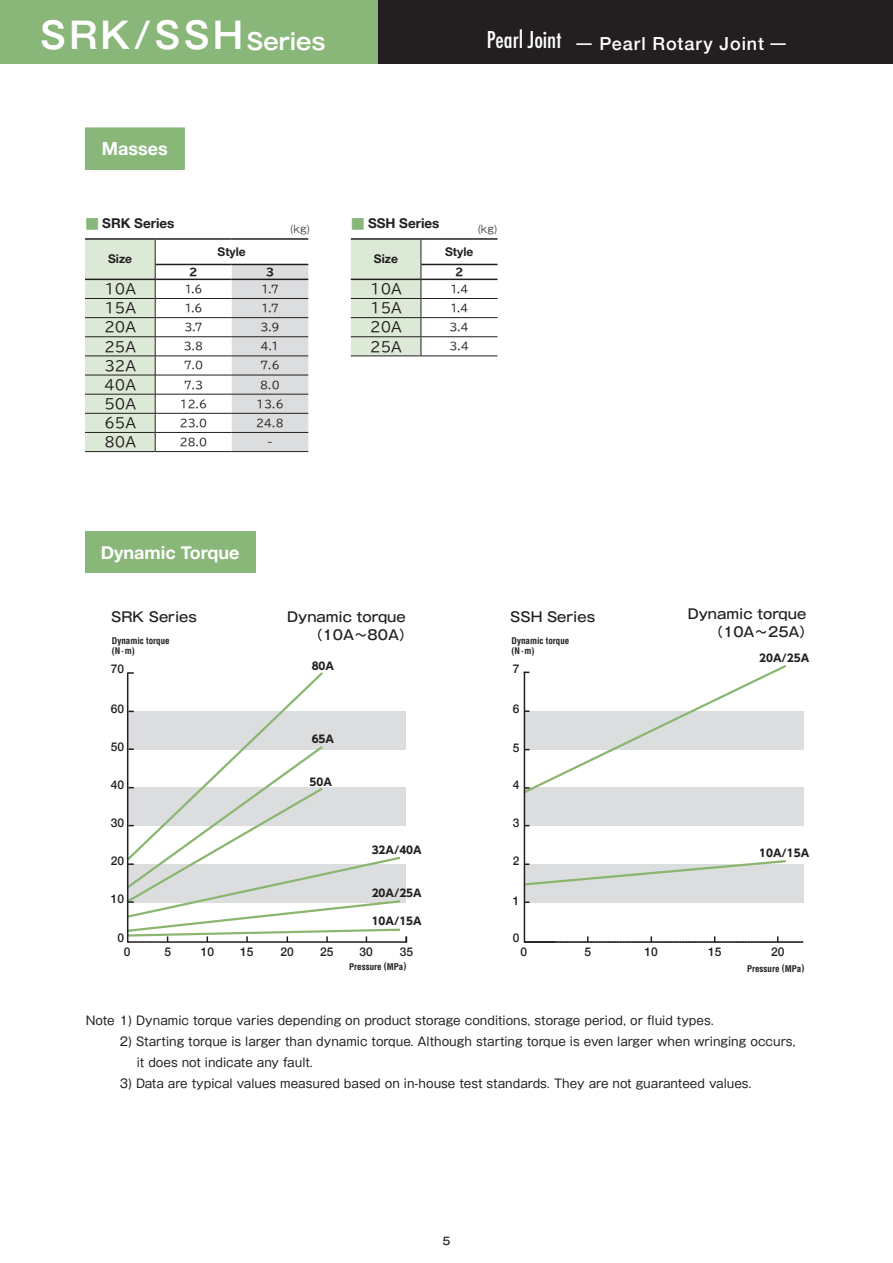
<style>
.page{position:relative;width:893px;height:1263px;background:#fff}
.page>*{position:absolute;margin:0;border:0;box-sizing:border-box;transform-origin:0 0}
.t1{font:700 36px "P Gothic MB101 Pr 6 N De";letter-spacing:.1em;color:#fff;scale:.95 1}
.t2{font:500 18px "Helvetica Neue";letter-spacing:.05em;color:#fff}
.t3{font:700 18px "Helvetica Neue";color:#fff}
.t4{font:13.8px "TBUD Go Std";color:#231f20}
.t5{font:500 13.5px/18px "P Gothic MB101 Pr 6 N";color:#231f20}
.t6{font:700 13.5px "Helvetica Neue";color:#231f20}
.t7{font:12px/21px "P Gothic MB101 Pr 6 N";color:#231f20}
.t8{font:500 12px "Helvetica Neue";color:#231f20}
.t9{font:700 12px "Helvetica Neue";color:#231f20}
.t10{font:10.5px "TBUD Go Std";color:#231f20}
.t11{font:700 10.5px "UD Shin Go Pro";color:#231f20}
.t12{font:300 10.5px "P Gothic MB101 Pr 6 N";color:#231f20}
.t13{font:10.5px "TB Go Std B C6";color:#231f20}
.t14{font:700 expanded 10.5px "TBUD Go Std";color:#231f20}
.t15{font:500 10.5px "P Gothic MB101 Pr 6 N";color:#231f20}
.t16{font:700 condensed 9px/10.8px "Helvetica LT Std";color:#231f20}
.s1{font-size:22.5px}
.s2{font-family:"Futura";font-stretch:condensed;font-size:22.5px}
.s3{font-family:"P Gothic MB101 Pr 6 N";font-weight:400}
.s4{font-family:"P Gothic MB101 Pr 6 N";font-weight:500;color:#89b679}
.s5{font-family:"Koz Go Pr 6 N";font-weight:400;font-stretch:normal}
</style>
<div class="page">
<div style="left:0;top:0;width:378px;height:64px;background:#89b679"></div>
<div style="left:378px;top:0;width:515px;height:64px;background:#231f20"></div>
<hr style="left:85px;top:238px;width:70px;height:2px;background:#231f20">
<hr style="left:155px;top:238px;width:77px;height:2px;background:#231f20">
<hr style="left:232px;top:238px;width:76px;height:2px;background:#231f20">
<svg style="left:85px;top:239px;width:223px;height:213px"></svg>
<hr style="left:155px;top:264px;width:77px;height:1px;background:#231f20">
<hr style="left:232px;top:264px;width:76px;height:1px;background:#231f20">
<svg style="left:523px;top:670px;width:281px;height:273px"></svg>
<hr style="left:524px;top:941px;width:31px;height:2px;background:#231f20">
<svg style="left:525px;top:936px;width:278px;height:7px"></svg>
<svg style="left:126px;top:672px;width:281px;height:270px"></svg>
<hr style="left:351px;top:238px;width:70px;height:2px;background:#231f20">
<hr style="left:421px;top:238px;width:76px;height:2px;background:#231f20">
<svg style="left:351px;top:239px;width:146px;height:117px"></svg>
<hr style="left:421px;top:264px;width:76px;height:1px;background:#231f20">
<div style="left:85px;top:128px;width:99px;height:41px;background:#89b679"></div>
<div style="left:85px;top:128px;width:100px;height:42px;border:1px solid #89b679"></div>
<div style="left:85px;top:531px;width:170px;height:42px;background:#89b679"></div>
<h1 class="t1" style="left:40px;top:15px;width:302px">SRK/SSH<span class="s1">Series</span></h1>
<h2 class="t2" style="left:487px;top:29px;width:302px"><span class="s2">Pearl Joint</span> <span class="s3">ー</span> Pearl Rotary Joint <span class="s3">ー</span></h2>
<h2 class="t3" style="left:102px;top:134px;width:67px">Masses</h2>
<p class="t6" style="left:85px;top:213px;width:91px"><span class="s4">■</span> SRK Series</p>
<p class="t9" style="left:108px;top:250px;width:25px">Size</p>
<p class="t9" style="left:218px;top:242px;width:30px">Style</p>
<p class="t14" style="left:189px;top:266px;width:10px">2</p>
<p class="t14" style="left:266px;top:266px;width:10px">3</p>
<p class="t4" style="left:104px;top:278px;width:33px">10A</p>
<p class="t10" style="left:184px;top:280px;width:20px">1.6</p>
<p class="t10" style="left:261px;top:280px;width:19px">1.7</p>
<p class="t4" style="left:104px;top:297px;width:33px">15A</p>
<p class="t10" style="left:184px;top:299px;width:20px">1.6</p>
<p class="t10" style="left:261px;top:299px;width:19px">1.7</p>
<p class="t4" style="left:104px;top:316px;width:33px">20A</p>
<p class="t10" style="left:184px;top:319px;width:20px">3.7</p>
<p class="t10" style="left:261px;top:319px;width:20px">3.9</p>
<p class="t4" style="left:104px;top:335px;width:33px">25A</p>
<p class="t10" style="left:184px;top:338px;width:21px">3.8</p>
<p class="t10" style="left:261px;top:338px;width:20px">4.1</p>
<p class="t4" style="left:104px;top:354px;width:33px">32A</p>
<p class="t10" style="left:184px;top:357px;width:21px">7.0</p>
<p class="t10" style="left:260px;top:357px;width:21px">7.6</p>
<p class="t4" style="left:104px;top:373px;width:33px">40A</p>
<p class="t10" style="left:184px;top:376px;width:21px">7.3</p>
<p class="t10" style="left:260px;top:376px;width:21px">8.0</p>
<p class="t4" style="left:104px;top:392px;width:33px">50A</p>
<p class="t10" style="left:180px;top:395px;width:29px">12.6</p>
<p class="t10" style="left:256px;top:395px;width:29px">13.6</p>
<p class="t4" style="left:104px;top:412px;width:33px">65A</p>
<p class="t10" style="left:180px;top:414px;width:29px">23.0</p>
<p class="t10" style="left:256px;top:414px;width:29px">24.8</p>
<p class="t4" style="left:104px;top:431px;width:33px">80A</p>
<p class="t10" style="left:180px;top:433px;width:29px">28.0</p>
<p class="t10" style="left:267px;top:433px;width:7px">-</p>
<p class="t12" style="left:290px;top:220px;width:21px">(kg)</p>
<h2 class="t3" style="left:101px;top:538px;width:140px">Dynamic Torque</h2>
<p class="t6" style="left:351px;top:213px;width:90px"><span class="s4">■</span> SSH Series</p>
<p class="t12" style="left:478px;top:220px;width:21px">(kg)</p>
<p class="t9" style="left:374px;top:250px;width:25px">Size</p>
<p class="t9" style="left:445px;top:242px;width:30px">Style</p>
<p class="t14" style="left:455px;top:266px;width:10px">2</p>
<p class="t4" style="left:370px;top:278px;width:33px">10A</p>
<p class="t10" style="left:450px;top:280px;width:20px">1.4</p>
<p class="t4" style="left:370px;top:297px;width:33px">15A</p>
<p class="t10" style="left:450px;top:299px;width:20px">1.4</p>
<p class="t4" style="left:370px;top:316px;width:33px">20A</p>
<p class="t10" style="left:450px;top:319px;width:21px">3.4</p>
<p class="t4" style="left:370px;top:335px;width:33px">25A</p>
<p class="t10" style="left:449px;top:338px;width:21px">3.4</p>
<p class="t5" style="left:111px;top:608px;width:87px">SRK Series</p>
<p class="t16" style="left:112px;top:635px;width:59px">Dynamic torque (N<span class="s5">･</span>m)</p>
<p class="t8" style="left:111px;top:659px;width:15px">70</p>
<p class="t5" style="left:309px;top:608px;width:105px;text-indent:-22px">Dynamic torque（10A～80A）</p>
<p class="t5" style="left:510px;top:608px;width:86px">SSH Series</p>
<p class="t5" style="left:710px;top:605px;width:105px;text-indent:-22px">Dynamic torque（10A～25A）</p>
<p class="t16" style="left:512px;top:635px;width:59px">Dynamic torque (N<span class="s5">･</span>m)</p>
<p class="t11" style="left:759px;top:649px;width:52px">20A/25A</p>
<p class="t11" style="left:312px;top:657px;width:24px">80A</p>
<p class="t8" style="left:513px;top:659px;width:8px">7</p>
<p class="t8" style="left:111px;top:699px;width:15px">60</p>
<p class="t8" style="left:513px;top:699px;width:8px">6</p>
<p class="t8" style="left:111px;top:737px;width:15px">50</p>
<p class="t8" style="left:111px;top:775px;width:15px">40</p>
<p class="t8" style="left:111px;top:813px;width:15px">30</p>
<p class="t11" style="left:312px;top:731px;width:24px">65A</p>
<p class="t11" style="left:310px;top:773px;width:24px">50A</p>
<p class="t8" style="left:513px;top:738px;width:8px">5</p>
<p class="t8" style="left:513px;top:775px;width:8px">4</p>
<p class="t8" style="left:513px;top:813px;width:8px">3</p>
<p class="t8" style="left:111px;top:851px;width:15px">20</p>
<p class="t8" style="left:111px;top:889px;width:15px">10</p>
<p class="t8" style="left:118px;top:928px;width:8px">0</p>
<p class="t11" style="left:372px;top:841px;width:52px">32A/40A</p>
<p class="t11" style="left:372px;top:885px;width:52px">20A/25A</p>
<p class="t11" style="left:372px;top:913px;width:52px">10A/15A</p>
<p class="t8" style="left:513px;top:851px;width:8px">2</p>
<p class="t8" style="left:513px;top:890px;width:8px">1</p>
<p class="t8" style="left:513px;top:928px;width:8px">0</p>
<p class="t11" style="left:759px;top:844px;width:52px">10A/15A</p>
<p class="t8" style="left:124px;top:941px;width:8px">0</p>
<p class="t8" style="left:164px;top:941px;width:8px">5</p>
<p class="t8" style="left:201px;top:941px;width:15px">10</p>
<p class="t8" style="left:240px;top:941px;width:15px">15</p>
<p class="t8" style="left:280px;top:941px;width:15px">20</p>
<p class="t8" style="left:320px;top:941px;width:15px">25</p>
<p class="t8" style="left:360px;top:941px;width:15px">30</p>
<p class="t8" style="left:400px;top:941px;width:15px">35</p>
<p class="t16" style="left:349px;top:961px;width:59px">Pressure (MPa)</p>
<p class="t8" style="left:521px;top:941px;width:8px">0</p>
<p class="t8" style="left:584px;top:941px;width:8px">5</p>
<p class="t8" style="left:645px;top:941px;width:15px">10</p>
<p class="t8" style="left:708px;top:941px;width:15px">15</p>
<p class="t8" style="left:771px;top:941px;width:15px">20</p>
<p class="t16" style="left:747px;top:963px;width:59px">Pressure (MPa)</p>
<p class="t7" style="left:86px;top:1009px;width:629px">Note 1) Dynamic torque varies depending on product storage conditions, storage period, or fluid types.</p>
<p class="t7" style="left:137px;top:1030px;width:660px;text-indent:-17px">2) Starting torque is larger than dynamic torque. Although starting torque is even larger when wringing occurs, it does not indicate any fault.</p>
<p class="t7" style="left:120px;top:1072px;width:633px">3) Data are typical values measured based on in-house test standards. They are not guaranteed values.</p>
<p class="t13" style="left:483px;top:1033px;width:43px">動トルク</p>
<p class="t15" style="left:442px;top:1235px;width:9px">5</p>
</div>
